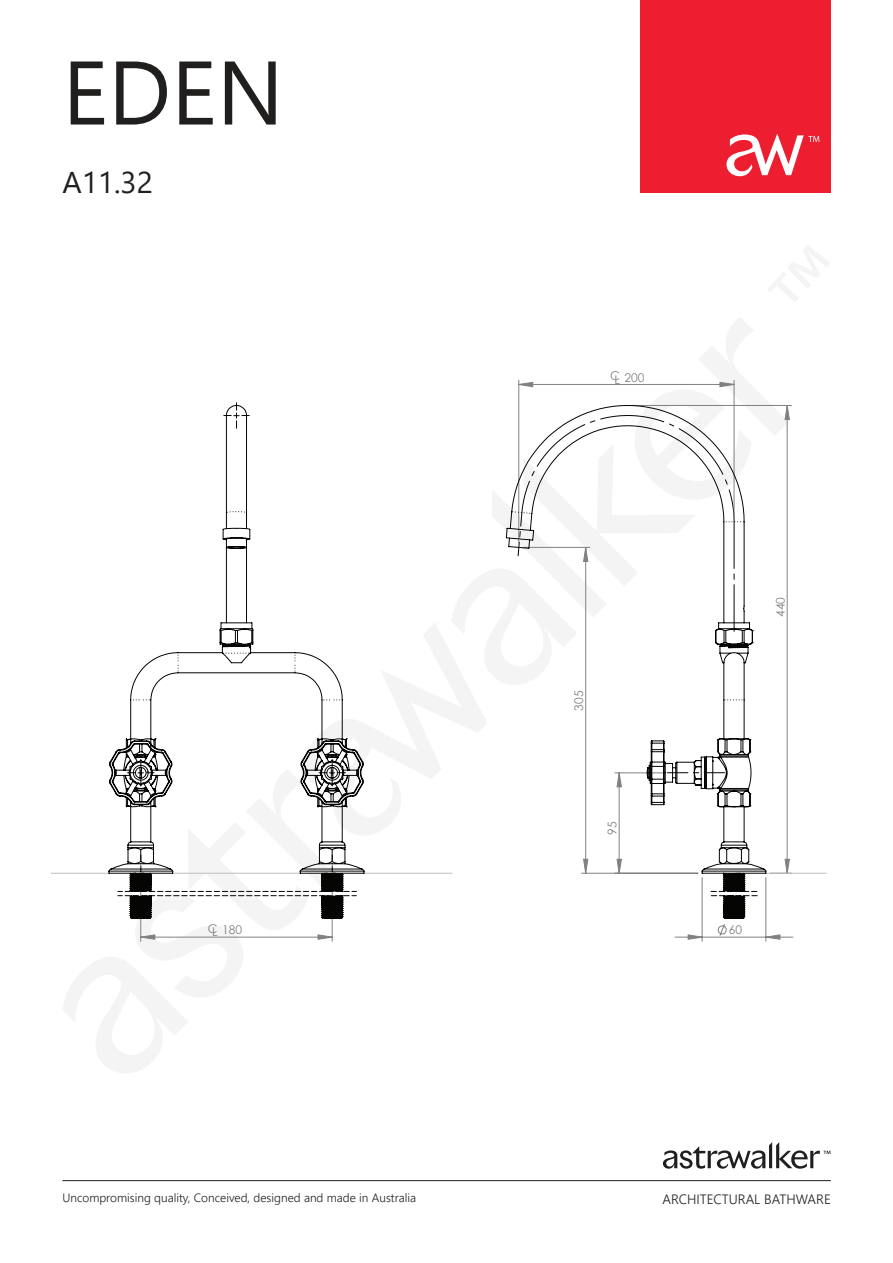
<style>
.page{position:relative;width:893px;height:1263px;background:#fff}
.page>*{position:absolute;margin:0;border:0;box-sizing:border-box;transform-origin:0 0}
.t1{font:90px "Segoe UI";color:#211e1e}
.t2{font:30px "Segoe UI";color:#211e1e}
.t3{font:300 13.5px "Segoe UI";color:#211e1e}
.t4{font:300 12px "Segoe UI";color:#211e1e}
.t5{font:12px "Century Gothic";color:#808180}
</style>
<div class="page">
<hr style="left:62px;top:1180px;width:769px;height:1px;background:#211e1e">
<svg style="left:768px;top:246px;width:62px;height:55px"></svg>
<svg style="left:62px;top:872px;width:271px;height:201px"></svg>
<svg style="left:519px;top:318px;width:234px;height:63px"></svg>
<div style="left:640px;top:0;width:191px;height:193px;background:#ec1e2f"></div>
<svg style="left:726px;top:134px;width:93px;height:42px"></svg>
<svg style="left:663px;top:1142px;width:167px;height:27px"></svg>
<hr style="left:140px;top:886px;width:1px;height:55px;background:#808180">
<hr style="left:332px;top:886px;width:1px;height:55px;background:#808180">
<hr style="left:702px;top:877px;width:1px;height:64px;background:#808180">
<hr style="left:765px;top:877px;width:1px;height:64px;background:#808180">
<svg style="left:780px;top:937px;width:13px;height:1px"></svg>
<hr style="left:518px;top:380px;width:1px;height:163px;background:#808180">
<hr style="left:734px;top:380px;width:1px;height:138px;background:#808180">
<hr style="left:632px;top:405px;width:159px;height:1px;background:#808180">
<hr style="left:51px;top:873px;width:58px;height:1px;background:#c0bfbf">
<hr style="left:766px;top:873px;width:60px;height:1px;background:#c0bfbf">
<svg style="left:141px;top:382px;width:639px;height:557px"></svg>
<svg style="left:767px;top:405px;width:22px;height:468px"></svg>
<svg style="left:108px;top:405px;width:257px;height:514px"></svg>
<svg style="left:225px;top:511px;width:23px;height:3px"></svg>
<svg style="left:118px;top:622px;width:369px;height:313px"></svg>
<svg style="left:505px;top:405px;width:262px;height:514px"></svg>
<svg style="left:511px;top:415px;width:233px;height:216px"></svg>
<svg style="left:724px;top:699px;width:20px;height:1px"></svg>
<h1 class="t1" style="left:62px;top:8px;width:223px">EDEN</h1>
<h2 class="t2" style="left:62px;top:154px;width:92px">A11.32</h2>
<p class="t5" style="left:208px;top:922px;width:36px">CL 180</p>
<p class="t5" style="left:610px;top:369px;width:36px">CL 200</p>
<p class="t5" style="left:570px;top:710px;width:21px;rotate:-90deg">305</p>
<p class="t5" style="left:604px;top:835px;width:15px;rotate:-90deg">95</p>
<p class="t5" style="left:772px;top:617px;width:21px;rotate:-90deg">440</p>
<p class="t5" style="left:729px;top:922px;width:15px">60</p>
<p class="t4" style="left:62px;top:1187px;width:355px">Uncompromising quality, Conceived, designed and made in Australia</p>
<p class="t3" style="left:662px;top:1187px;width:170px">ARCHITECTURAL BATHWARE</p>
</div>
